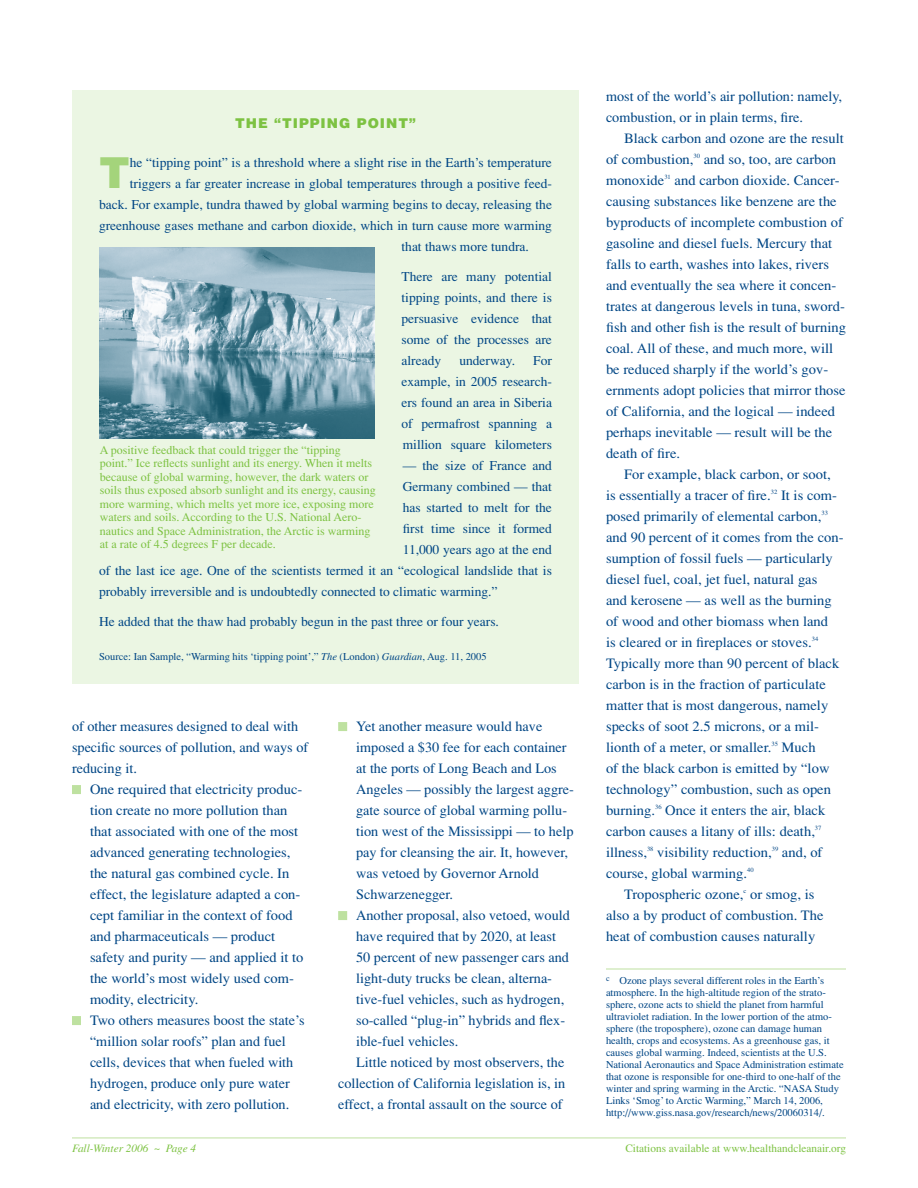
<style>
.page{position:relative;width:918px;height:1188px;background:#fff}
.page>*{position:absolute;margin:0;border:0;box-sizing:border-box;transform-origin:0 0}
.t1{font:900 42.6px "Helvetica";color:#a4d47b}
.t2{font:14.25px/21px "Times";color:#004685}
.t3{font:13.5px/21px "Times";color:#004685;text-align:justify}
.t4{font:900 13.5px "Helvetica";letter-spacing:.075em;color:#7dc242}
.t5{font:12px/13.5px "Times";color:#7dc242}
.t6{font:11.25px "Times";color:#7dc242}
.t7{font:italic 11.25px "Times";color:#7dc242}
.t8{font:10.5px/12px "Times";color:#004685}
.s1{font-style:italic}
</style>
<div class="page">
<hr style="left:72px;top:1138px;width:774px;height:1px;background:#bee1a0">
<div style="left:72px;top:785px;width:9px;height:9px;background:#bee1a0"></div>
<div style="left:72px;top:1016px;width:9px;height:9px;background:#bee1a0"></div>
<div style="left:338px;top:722px;width:9px;height:9px;background:#bee1a0"></div>
<div style="left:338px;top:911px;width:9px;height:9px;background:#bee1a0"></div>
<hr style="left:606px;top:969px;width:240px;height:1px;background:#bee1a0">
<div style="left:72px;top:90px;width:507px;height:594px;background:#ebf6e3"></div>
<img style="left:100px;top:248px;width:275px;height:191px">
<p class="t4" style="left:235px;top:114px;width:104px">THE “TIPPING</p>
<p class="t4" style="left:357px;top:114px;width:61px">POINT”</p>
<h1 class="t1" style="left:99px;top:145px;width:32px">T</h1>
<p class="t3" style="left:130px;top:152px;width:424px">he “tipping point” is a threshold where a slight rise in the Earth’s temperature</p>
<p class="t3" style="left:130px;top:173px;width:424px">triggers a far greater increase in global temperatures through a positive feed-</p>
<p class="t3" style="left:99px;top:194px;width:455px">back. For example, tundra thawed by global warming begins to decay, releasing the</p>
<p class="t3" style="left:99px;top:215px;width:454px">greenhouse gases methane and carbon dioxide, which in turn cause more warming</p>
<p class="t3" style="left:402px;top:236px;width:129px">that thaws more tundra.</p>
<p class="t3" style="left:402px;top:266px;width:152px">There are many potential tipping points, and there is persuasive evidence that some of the processes are already</p>
<p class="t3" style="left:459px;top:350px;width:57px">underway.</p>
<p class="t3" style="left:402px;top:350px;width:152px;text-indent:132px">For example, in 2005 research&shy;ers found an area in Siberia of permafrost spanning a million square kilometers</p>
<p class="t3" style="left:403px;top:455px;width:151px">— the size of France and</p>
<p class="t3" style="left:403px;top:476px;width:151px">Germany combined — that</p>
<p class="t3" style="left:403px;top:497px;width:151px">has started to melt for the</p>
<p class="t3" style="left:403px;top:518px;width:151px">first time since it formed</p>
<p class="t3" style="left:403px;top:539px;width:151px">11,000 years ago at the end</p>
<p class="t3" style="left:99px;top:560px;width:454px">of the last ice age. One of the scientists termed it an “ecological landslide that is</p>
<p class="t3" style="left:99px;top:581px;width:400px">probably irreversible and is undoubtedly connected to climatic warming.”</p>
<p class="t3" style="left:99px;top:611px;width:402px">He added that the thaw had probably begun in the past three or four years.</p>
<p class="t8" style="left:99px;top:651px;width:389px">Source: Ian Sample, “Warming hits ‘tipping point’,” <span class="s1">The</span> (London) <span class="s1">Guardian</span>, Aug. 11, 2005</p>
<p class="t5" style="left:100px;top:443px;width:277px">A positive feedback that could trigger the “tipping point.” Ice reflects sunlight and its energy. When it melts because of global warming, however, the dark waters or soils thus exposed absorb sunlight and its energy, causing more warming, which melts yet more ice, exposing more waters and soils. According to the U.S. National Aero&shy;nautics and Space Administration, the Arctic is warming at a rate of 4.5 degrees F per decade.</p>
<p class="t2" style="left:72px;top:716px;width:238px">of other measures designed to deal with specific sources of pollution, and ways of reducing it.</p>
<p class="t2" style="left:90px;top:779px;width:216px">One required that electricity produc&shy;tion create no more pollution than that associated with one of the most advanced generating technologies, the natural gas combined cycle. In effect, the legislature adapted a con&shy;cept familiar in the context of food and pharmaceuticals — product safety and purity — and applied it to the world’s most widely used com&shy;modity, electricity.<br>Two others measures boost the state’s “million solar roofs” plan and fuel cells, devices that when fueled with hydrogen, produce only pure water and electricity, with zero pollution.</p>
<p class="t2" style="left:356px;top:716px;width:188px">Yet another measure would have</p>
<p class="t2" style="left:356px;top:737px;width:212px">imposed a $30 fee for each container</p>
<p class="t2" style="left:356px;top:758px;width:202px">at the ports of Long Beach and Los</p>
<p class="t2" style="left:356px;top:779px;width:219px">Angeles — possibly the largest aggre-</p>
<p class="t2" style="left:356px;top:800px;width:212px">gate source of global warming pollu-</p>
<p class="t2" style="left:356px;top:821px;width:219px">tion west of the Mississippi — to help</p>
<p class="t2" style="left:356px;top:842px;width:213px">pay for cleansing the air. It, however,</p>
<p class="t2" style="left:356px;top:863px;width:184px">was vetoed by Governor Arnold</p>
<p class="t2" style="left:356px;top:884px;width:98px">Schwarzenegger.</p>
<p class="t2" style="left:356px;top:905px;width:215px">Another proposal, also vetoed, would</p>
<p class="t2" style="left:356px;top:926px;width:201px">have required that by 2020, at least</p>
<p class="t2" style="left:356px;top:947px;width:214px">50 percent of new passenger cars and</p>
<p class="t2" style="left:356px;top:968px;width:197px">light-duty trucks be clean, alterna-</p>
<p class="t2" style="left:356px;top:989px;width:210px">tive-fuel vehicles, such as hydrogen,</p>
<p class="t2" style="left:356px;top:1010px;width:210px">so-called “plug-in” hybrids and flex-</p>
<p class="t2" style="left:356px;top:1031px;width:104px">ible-fuel vehicles.</p>
<p class="t2" style="left:356px;top:1052px;width:210px">Little noticed by most observers, the</p>
<p class="t2" style="left:338px;top:1073px;width:229px">collection of California legislation is, in</p>
<p class="t2" style="left:338px;top:1094px;width:226px">effect, a frontal assault on the source of</p>
<p class="t2" style="left:606px;top:86px;width:238px">most of the world’s air pollution: namely, combustion, or in plain terms, fire.</p>
<p class="t2" style="left:606px;top:128px;width:241px;text-indent:18px">Black carbon and ozone are the result of combustion,<sup>30</sup> and so, too, are carbon monoxide<sup>31</sup> and carbon dioxide. Cancer&shy;causing substances like benzene are the byproducts of incomplete combustion of gasoline and diesel fuels. Mercury that falls to earth, washes into lakes, rivers and eventually the sea where it concen&shy;trates at dangerous levels in tuna, sword&shy;fish and other fish is the result of burning coal. All of these, and much more, will be reduced sharply if the world’s gov&shy;ernments adopt policies that mirror those of California, and the logical — indeed perhaps inevitable — result will be the death of fire.</p>
<p class="t2" style="left:624px;top:464px;width:208px">For example, black carbon, or soot,</p>
<p class="t2" style="left:606px;top:485px;width:232px">is essentially a tracer of fire.<sup>32</sup> It is com-</p>
<p class="t2" style="left:606px;top:506px;width:223px">posed primarily of elemental carbon,<sup>33</sup></p>
<p class="t2" style="left:606px;top:527px;width:239px">and 90 percent of it comes from the con-</p>
<p class="t2" style="left:606px;top:548px;width:228px">sumption of fossil fuels — particularly</p>
<p class="t2" style="left:606px;top:569px;width:213px">diesel fuel, coal, jet fuel, natural gas</p>
<p class="t2" style="left:606px;top:590px;width:227px">and kerosene — as well as the burning</p>
<p class="t2" style="left:606px;top:611px;width:224px">of wood and other biomass when land</p>
<p class="t2" style="left:606px;top:632px;width:214px">is cleared or in fireplaces or stoves.<sup>34</sup></p>
<p class="t2" style="left:606px;top:653px;width:235px">Typically more than 90 percent of black</p>
<p class="t2" style="left:606px;top:674px;width:221px">carbon is in the fraction of particulate</p>
<p class="t2" style="left:606px;top:695px;width:224px">matter that is most dangerous, namely</p>
<p class="t2" style="left:606px;top:716px;width:214px">specks of soot 2.5 microns, or a mil-</p>
<p class="t2" style="left:606px;top:737px;width:211px">lionth of a meter, or smaller.<sup>35</sup> Much</p>
<p class="t2" style="left:606px;top:758px;width:225px">of the black carbon is emitted by “low</p>
<p class="t2" style="left:606px;top:779px;width:227px">technology” combustion, such as open</p>
<p class="t2" style="left:606px;top:800px;width:221px">burning.<sup>36</sup> Once it enters the air, black</p>
<p class="t2" style="left:606px;top:821px;width:217px">carbon causes a litany of ills: death,<sup>37</sup></p>
<p class="t2" style="left:606px;top:842px;width:218px">illness,<sup>38</sup> visibility reduction,<sup>39</sup> and, of</p>
<p class="t2" style="left:606px;top:863px;width:149px">course, global warming.<sup>40</sup></p>
<p class="t2" style="left:624px;top:884px;width:192px">Tropospheric ozone, or smog, is</p>
<p class="t2" style="left:606px;top:905px;width:219px">also a by product of combustion. The</p>
<p class="t2" style="left:606px;top:926px;width:211px">heat of combustion causes naturally</p>
<p class="t8" style="left:606px;top:974px;width:239px;text-indent:14px">Ozone plays several different roles in the Earth’s atmosphere. In the high-altitude region of the strato&shy;sphere, ozone acts to shield the planet from harmful ultraviolet radiation. In the lower portion of the atmo&shy;sphere (the troposphere), ozone can damage human health, crops and ecosystems. As a greenhouse gas, it causes global warming. Indeed, scientists at the U.S.<br>National Aeronautics and Space Administration estimate that ozone is responsible for one-third to one-half of the winter and spring warming in the Arctic. “NASA Study Links ‘Smog’ to Arctic Warming,” March 14, 2006, http://www.giss.nasa.gov/research/news/20060314/.</p>
<p class="t7" style="left:72px;top:1142px;width:117px">Fall-Winter 2006 ~ Page</p>
<p class="t6" style="left:625px;top:1142px;width:222px">Citations available at www.healthandcleanair.org</p>
</div>
